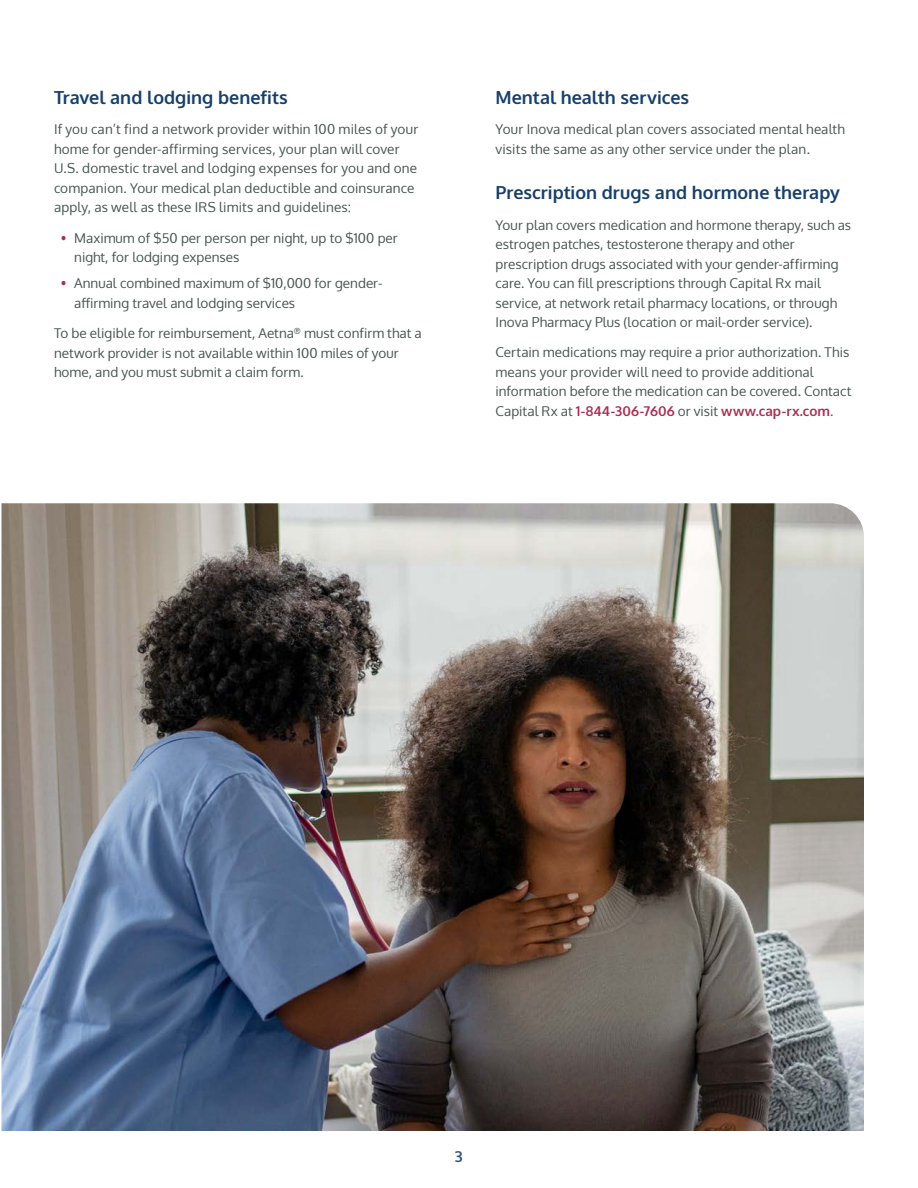
<style>
.page{position:relative;width:918px;height:1188px;background:#fff}
.page>*{position:absolute;margin:0;border:0;box-sizing:border-box;transform-origin:0 0}
.t1{font:700 18px "Oxygen";color:#163f6a}
.t2{font:700 15px "Oxygen";color:#335379}
.t3{font:13.5px/19.5px "Oxygen";letter-spacing:.005em;color:#475350}
.s1{color:#a83151}
.s2{font-weight:700;color:#a83151}
</style>
<div class="page">
<img style="left:2px;top:503px;width:862px;height:628px">
<h3 class="t1" style="left:54px;top:86px;width:235px">Travel and lodging benefits</h3>
<p class="t3" style="left:54px;top:120px;width:366px">If you can’t find a network provider within 100 miles of your home for gender-affirming services, your plan will cover U.S. domestic travel and lodging expenses for you and one companion. Your medical plan deductible and coinsurance apply, as well as these IRS limits and guidelines:</p>
<p class="t3" style="left:74px;top:228px;width:325px;text-indent:-14px"><span class="s1">•</span> Maximum of $50 per person per night, up to $100 per night, for lodging expenses</p>
<p class="t3" style="left:74px;top:274px;width:310px;text-indent:-14px"><span class="s1">•</span> Annual combined maximum of $10,000 for gender&shy;affirming travel and lodging services</p>
<p class="t3" style="left:54px;top:324px;width:369px">To be eligible for reimbursement, Aetna<sup>®</sup> must confirm that a network provider is not available within 100 miles of your home, and you must submit a claim form.</p>
<h3 class="t1" style="left:495px;top:86px;width:195px">Mental health services</h3>
<p class="t3" style="left:495px;top:120px;width:351px">Your Inova medical plan covers associated mental health visits the same as any other service under the plan.</p>
<h3 class="t1" style="left:495px;top:182px;width:346px">Prescription drugs and hormone therapy</h3>
<p class="t3" style="left:495px;top:215px;width:357px">Your plan covers medication and hormone therapy, such as estrogen patches, testosterone therapy and other prescription drugs associated with your gender-affirming care. You can fill prescriptions through Capital Rx mail service, at network retail pharmacy locations, or through Inova Pharmacy Plus (location or mail-order service).</p>
<p class="t3" style="left:495px;top:343px;width:358px">Certain medications may require a prior authorization. This means your provider will need to provide additional information before the medication can be covered. Contact Capital Rx at <span class="s2">1-844-306-7606</span> or visit <span class="s2">www.cap-rx.com</span>.</p>
<p class="t2" style="left:455px;top:1147px;width:9px">3</p>
</div>
